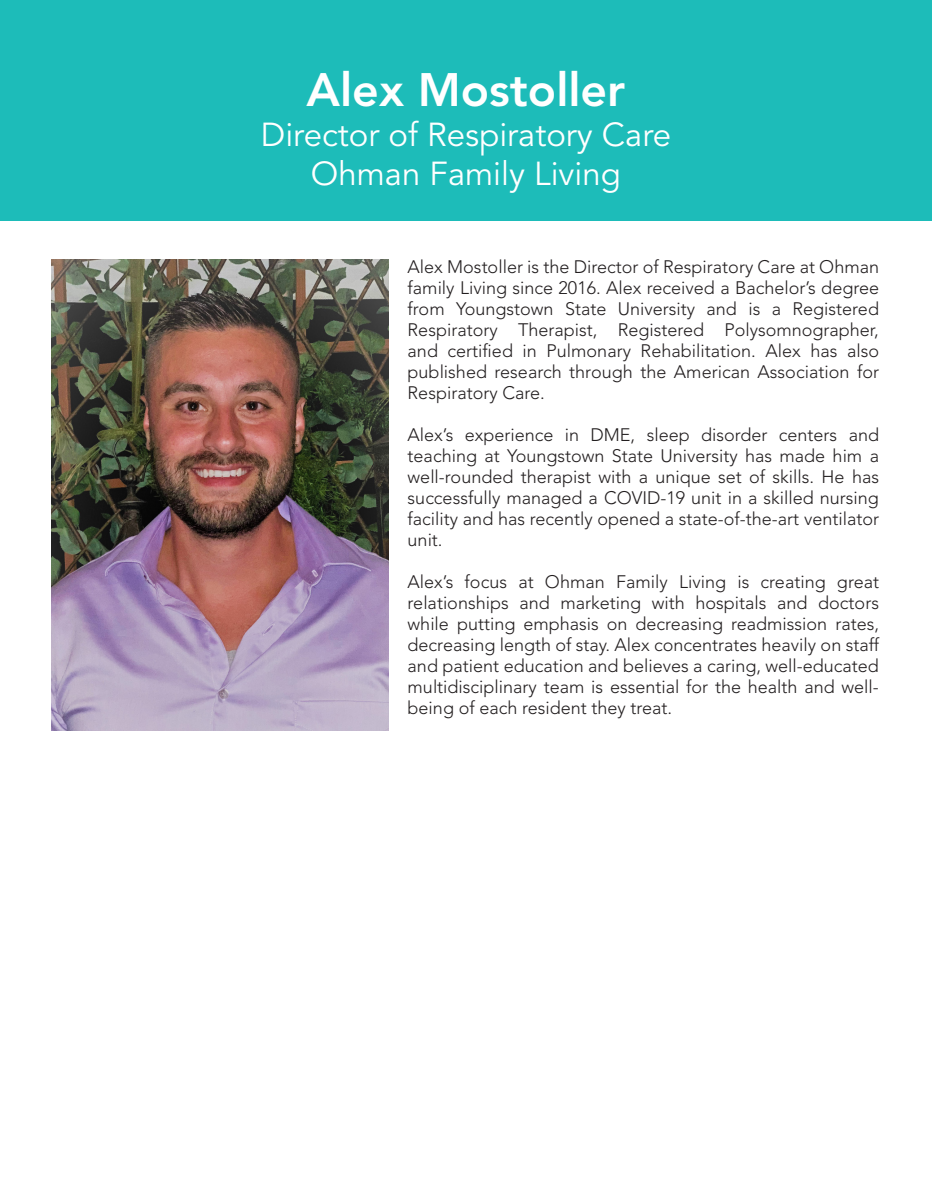
<style>
.page{position:relative;width:932px;height:1202px;background:#fff}
.page>*{position:absolute;margin:0;border:0;box-sizing:border-box;transform-origin:0 0}
.t1{font:800 46.5px "Avenir LT Std";color:#fff}
.t2{font:33px/39.6px "Avenir LT Std";color:#fff;text-align:center}
.t3{font:300 18px/21px "Avenir LT Std";color:#231f20;text-align:justify}
</style>
<div class="page">
<div style="left:0;top:0;width:932px;height:220px;background:#1dbcb9"></div>
<img style="left:51px;top:259px;width:337px;height:471px">
<p class="t1" style="left:306px;top:62px;width:320px">Alex Mostoller</p>
<p class="t2" style="left:261px;top:115px;width:411px">Director of Respiratory Care<br>Ohman Family Living</p>
<p class="t3" style="left:407px;top:256px;width:473px">Alex Mostoller is the Director of Respiratory Care at Ohman family Living since 2016. Alex received a Bachelor’s degree from Youngstown State University and is a Registered Respiratory Therapist, Registered Polysomnographer, and certified in Pulmonary Rehabilitation. Alex has also published research through the American Association for Respiratory Care.</p>
<p class="t3" style="left:407px;top:424px;width:473px">Alex’s experience in DME, sleep disorder centers and teaching at Youngstown State University has made him a well-rounded therapist with a unique set of skills. He has successfully managed a COVID-19 unit in a skilled nursing facility and has recently opened a state-of-the-art ventilator unit.</p>
<p class="t3" style="left:407px;top:571px;width:473px">Alex’s focus at Ohman Family Living is creating great relationships and marketing with hospitals and doctors while putting emphasis on decreasing readmission rates, decreasing length of stay. Alex concentrates heavily on staff and patient education and believes a caring, well-educated multidisciplinary team is essential for the health and well&shy;being of each resident they treat.</p>
</div>
